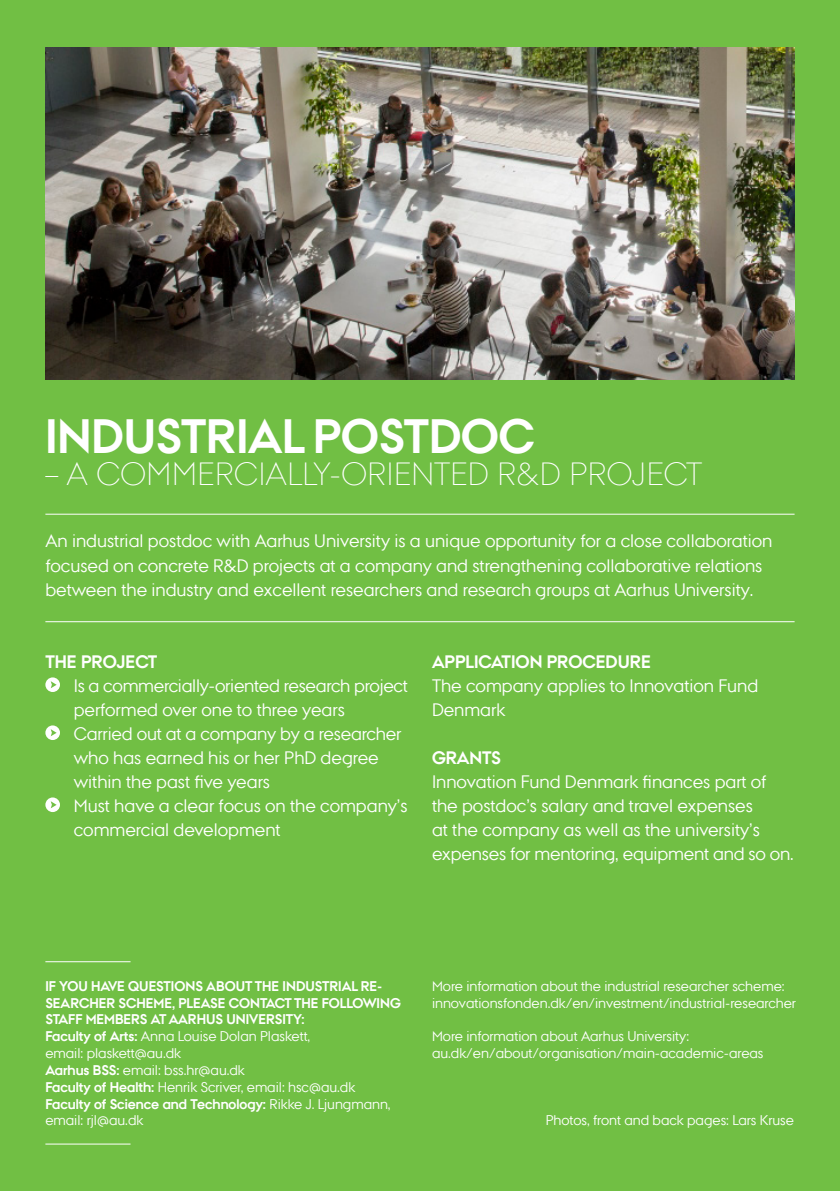
<style>
.page{position:relative;width:840px;height:1191px;background:#fff}
.page>*{position:absolute;margin:0;border:0;box-sizing:border-box;transform-origin:0 0}
.t1{font:700 48px "AU Passata";color:#fff}
.t2{font:300 32px "AU Passata";color:#fff}
.t3{font:18px/24px "AU Passata";color:#fff}
.t4{font:700 18px "AU Passata";color:#fff}
.t5{font:14px/16.8px "AU Passata";color:#fff}
.t6{font:700 14px/16.8px "AU Passata";color:#fff}
.s1{font-weight:700}
</style>
<div class="page">
<div style="left:0;top:0;width:839px;height:1191px;background:#71bf44"></div>
<hr style="left:45px;top:621px;width:749px;height:1px;background:#fff">
<svg style="left:45px;top:677px;width:15px;height:15px"></svg>
<svg style="left:45px;top:725px;width:15px;height:15px"></svg>
<svg style="left:45px;top:797px;width:15px;height:15px"></svg>
<hr style="left:45px;top:514px;width:749px;height:1px;background:#fff">
<img style="left:45px;top:48px;width:749px;height:331px">
<hr style="left:45px;top:1143px;width:85px;height:1px;background:#fff">
<hr style="left:45px;top:961px;width:85px;height:1px;background:#fff">
<p class="t1" style="left:45px;top:409px;width:490px">INDUSTRIAL POSTDOC</p>
<p class="t2" style="left:45px;top:455px;width:657px">– A COMMERCIALLY-ORIENTED R&amp;D PROJECT</p>
<p class="t3" style="left:45px;top:529px;width:728px">An industrial postdoc with Aarhus University is a unique opportunity for a close collaboration focused on concrete R&amp;D projects at a company and strengthening collaborative relations between the industry and excellent researchers and research groups at Aarhus University.</p>
<p class="t4" style="left:45px;top:651px;width:113px">THE PROJECT</p>
<p class="t3" style="left:74px;top:673px;width:335px">Is a commercially-oriented research project performed over one to three years</p>
<p class="t3" style="left:74px;top:721px;width:329px">Carried out at a company by a researcher who has earned his or her PhD degree within the past five years</p>
<p class="t3" style="left:74px;top:793px;width:335px">Must have a clear focus on the company’s commercial development</p>
<p class="t4" style="left:432px;top:651px;width:220px">APPLICATION PROCEDURE</p>
<p class="t3" style="left:432px;top:673px;width:327px">The company applies to Innovation Fund<br>Denmark</p>
<p class="t4" style="left:432px;top:747px;width:70px">GRANTS</p>
<p class="t3" style="left:432px;top:769px;width:363px">Innovation Fund Denmark finances part of the postdoc’s salary and travel expenses<br>at the company as well as the university’s expenses for mentoring, equipment and so on.</p>
<p class="t6" style="left:45px;top:977px;width:357px">IF YOU HAVE QUESTIONS ABOUT THE INDUSTRIAL RE-<br>SEARCHER SCHEME, PLEASE CONTACT THE FOLLOWING<br>STAFF MEMBERS AT AARHUS UNIVERSITY:</p>
<p class="t5" style="left:45px;top:1027px;width:266px"><span class="s1">Faculty of Arts:</span> Anna Louise Dolan Plaskett,</p>
<p class="t5" style="left:45px;top:1044px;width:137px">email: plaskett@au.dk</p>
<p class="t5" style="left:45px;top:1061px;width:201px"><span class="s1">Aarhus BSS:</span> email: bss.hr@au.dk</p>
<p class="t5" style="left:45px;top:1078px;width:311px"><span class="s1">Faculty of Health:</span> Henrik Scriver, email: hsc@au.dk</p>
<p class="t5" style="left:45px;top:1095px;width:346px"><span class="s1">Faculty of Science and Technology:</span> Rikke J. Ljungmann, email: rjl@au.dk</p>
<p class="t5" style="left:432px;top:977px;width:354px">More information about the industrial researcher scheme:</p>
<p class="t5" style="left:432px;top:994px;width:365px">innovationsfonden.dk/en/investment/industrial-researcher</p>
<p class="t5" style="left:432px;top:1027px;width:258px">More information about Aarhus University:</p>
<p class="t5" style="left:432px;top:1044px;width:333px">au.dk/en/about/organisation/main-academic-areas</p>
<p class="t5" style="left:545px;top:1111px;width:250px">Photos, front and back pages: Lars Kruse</p>
</div>
